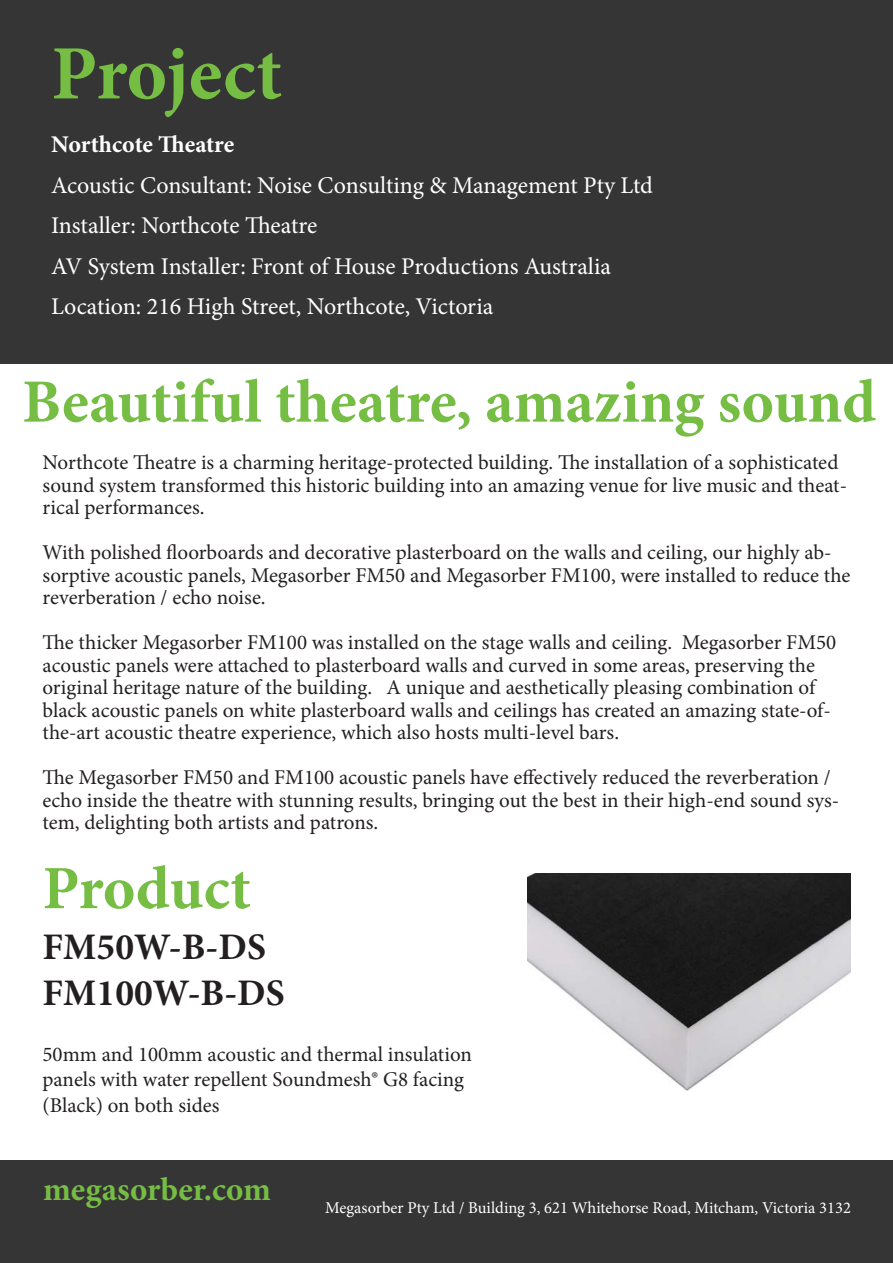
<style>
.page{position:relative;width:893px;height:1263px;background:#fff}
.page>*{position:absolute;margin:0;border:0;box-sizing:border-box;transform-origin:0 0}
.t1{font:700 76.8px "Minion Pro";letter-spacing:-.005em;color:#75bd43}
.t2{font:700 61.5px "Minion Pro";color:#75bd43}
.t3{font:700 37.5px "Minion Pro";color:#231f20}
.t4{font:700 33px "Minion Pro";color:#75bd43}
.t5{font:24px "Minion Pro";letter-spacing:-.005em;color:#fff}
.t6{font:700 24px "Minion Pro";letter-spacing:-.005em;color:#fff}
.t7{font:21px/22.5px "Minion Pro";color:#231f20}
.t8{font:16.5px "Minion Pro";color:#fff}
</style>
<div class="page">
<div style="left:0;top:0;width:893px;height:364px;background:#363536"></div>
<img style="left:527px;top:874px;width:323px;height:217px">
<div style="left:0;top:1160px;width:893px;height:103px;background:#363536"></div>
<p class="t1" style="left:51px;top:20px;width:233px">Project</p>
<p class="t6" style="left:51px;top:128px;width:185px">Northcote Theatre</p>
<p class="t5" style="left:51px;top:169px;width:603px">Acoustic Consultant: Noise Consulting &amp; Management Pty Ltd</p>
<p class="t5" style="left:51px;top:209px;width:268px">Installer: Northcote Theatre</p>
<p class="t5" style="left:51px;top:250px;width:561px">AV System Installer: Front of House Productions Australia</p>
<p class="t5" style="left:51px;top:290px;width:444px">Location: 216 High Street, Northcote, Victoria</p>
<p class="t2" style="left:22px;top:359px;width:855px">Beautiful theatre, amazing sound</p>
<p class="t7" style="left:43px;top:451px;width:806px">Northcote Theatre is a charming heritage-protected building. The installation of a sophisticated sound system transformed this historic building into an amazing venue for live music and theat&shy;rical performances.</p>
<p class="t7" style="left:43px;top:541px;width:809px">With polished floorboards and decorative plasterboard on the walls and ceiling, our highly ab&shy;sorptive acoustic panels, Megasorber FM50 and Megasorber FM100, were installed to reduce the reverberation / echo noise.</p>
<p class="t7" style="left:43px;top:631px;width:795px">The thicker Megasorber FM100 was installed on the stage walls and ceiling. Megasorber FM50 acoustic panels were attached to plasterboard walls and curved in some areas, preserving the original heritage nature of the building. A unique and aesthetically pleasing combination of black acoustic panels on white plasterboard walls and ceilings has created an amazing state-of&shy;the-art acoustic theatre experience, which also hosts multi-level bars.</p>
<p class="t7" style="left:43px;top:766px;width:798px">The Megasorber FM50 and FM100 acoustic panels have effectively reduced the reverberation / echo inside the theatre with stunning results, bringing out the best in their high-end sound sys&shy;tem, delighting both artists and patrons.</p>
<p class="t2" style="left:43px;top:845px;width:210px">Product</p>
<p class="t3" style="left:43px;top:920px;width:225px">FM50W-B-DS</p>
<p class="t3" style="left:43px;top:967px;width:244px">FM100W-B-DS</p>
<p class="t7" style="left:43px;top:1042px;width:431px;line-height:25.2px">50mm and 100mm acoustic and thermal insulation panels with water repellent Soundmesh® G8 facing (Black) on both sides</p>
<p class="t4" style="left:43px;top:1166px;width:229px">megasorber.com</p>
<p class="t8" style="left:325px;top:1197px;width:527px">Megasorber Pty Ltd / Building 3, 621 Whitehorse Road, Mitcham, Victoria 3132</p>
</div>
